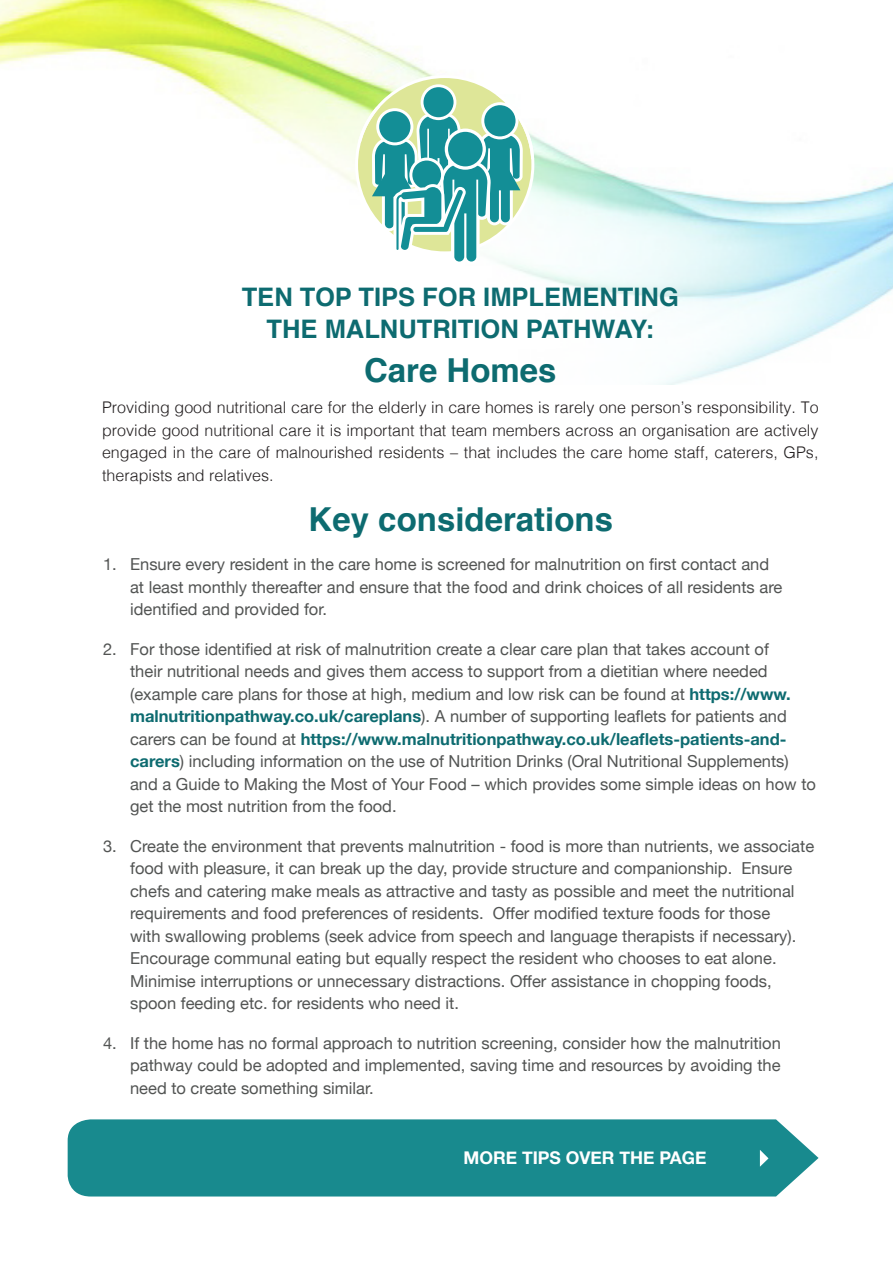
<style>
.page{position:relative;width:893px;height:1263px;background:#fff}
.page>*{position:absolute;margin:0;border:0;box-sizing:border-box;transform-origin:0 0}
.t1{font:700 33px "Helvetica";color:#0d6b70}
.t2{font:700 25.5px/31.7px "Helvetica";color:#0d6b70;text-align:center}
.t3{font:700 17.55px "Helvetica Neue";color:#fff}
.t4{font:16.5px/22.5px "Helvetica Neue";color:#525453}
.t5{font:300 16.05px/22.5px "Helvetica";color:#231f20;text-align:justify}
.s1{font-weight:700;color:#0d6b70}
</style>
<div class="page">
<div style="left:68px;top:1119px;width:751px;height:77px;background:#188a8e"></div>
<img style="left:0;top:0;width:893px;height:384px">
<svg style="left:355px;top:75px;width:179px;height:190px"></svg>
<svg style="left:760px;top:1150px;width:9px;height:17px"></svg>
<p class="t2" style="left:242px;top:282px;width:439px">TEN TOP TIPS FOR IMPLEMENTING<br>THE MALNUTRITION PATHWAY:</p>
<p class="t1" style="left:364px;top:344px;width:194px">Care Homes</p>
<p class="t5" style="left:102px;top:395px;width:718px">Providing good nutritional care for the elderly in care homes is rarely one person’s responsibility. To provide good nutritional care it is important that team members across an organisation are actively engaged in the care of malnourished residents – that includes the care home staff, caterers, GPs, therapists and relatives.</p>
<p class="t1" style="left:309px;top:492px;width:306px">Key considerations</p>
<p class="t4" style="left:130px;top:554px;width:654px;text-indent:-27px">1. Ensure every resident in the care home is screened for malnutrition on first contact and at least monthly thereafter and ensure that the food and drink choices of all residents are identified and provided for.</p>
<p class="t4" style="left:130px;top:639px;width:687px;text-indent:-27px">2. For those identified at risk of malnutrition create a clear care plan that takes account of<br>their nutritional needs and gives them access to support from a dietitian where needed (example care plans for those at high, medium and low risk can be found at <span class="s1">https://www. malnutritionpathway.co.uk/careplans</span>). A number of supporting leaflets for patients and carers can be found at <span class="s1">https://www.malnutritionpathway.co.uk/leaflets-patients-and&shy;carers</span>) including information on the use of Nutrition Drinks (Oral Nutritional Supplements) and a Guide to Making the Most of Your Food – which provides some simple ideas on how to get the most nutrition from the food.</p>
<p class="t4" style="left:130px;top:836px;width:686px;text-indent:-27px">3. Create the environment that prevents malnutrition - food is more than nutrients, we associate food with pleasure, it can break up the day, provide structure and companionship. Ensure chefs and catering make meals as attractive and tasty as possible and meet the nutritional requirements and food preferences of residents. Offer modified texture foods for those<br>with swallowing problems (seek advice from speech and language therapists if necessary).<br>Encourage communal eating but equally respect the resident who chooses to eat alone.<br>Minimise interruptions or unnecessary distractions. Offer assistance in chopping foods, spoon feeding etc. for residents who need it.</p>
<p class="t4" style="left:130px;top:1033px;width:652px;text-align:justify;text-indent:-27px">4. If the home has no formal approach to nutrition screening, consider how the malnutrition pathway could be adopted and implemented, saving time and resources by avoiding the need to create something similar.</p>
<p class="t3" style="left:463px;top:1144px;width:245px">MORE TIPS OVER THE PAGE</p>
</div>
